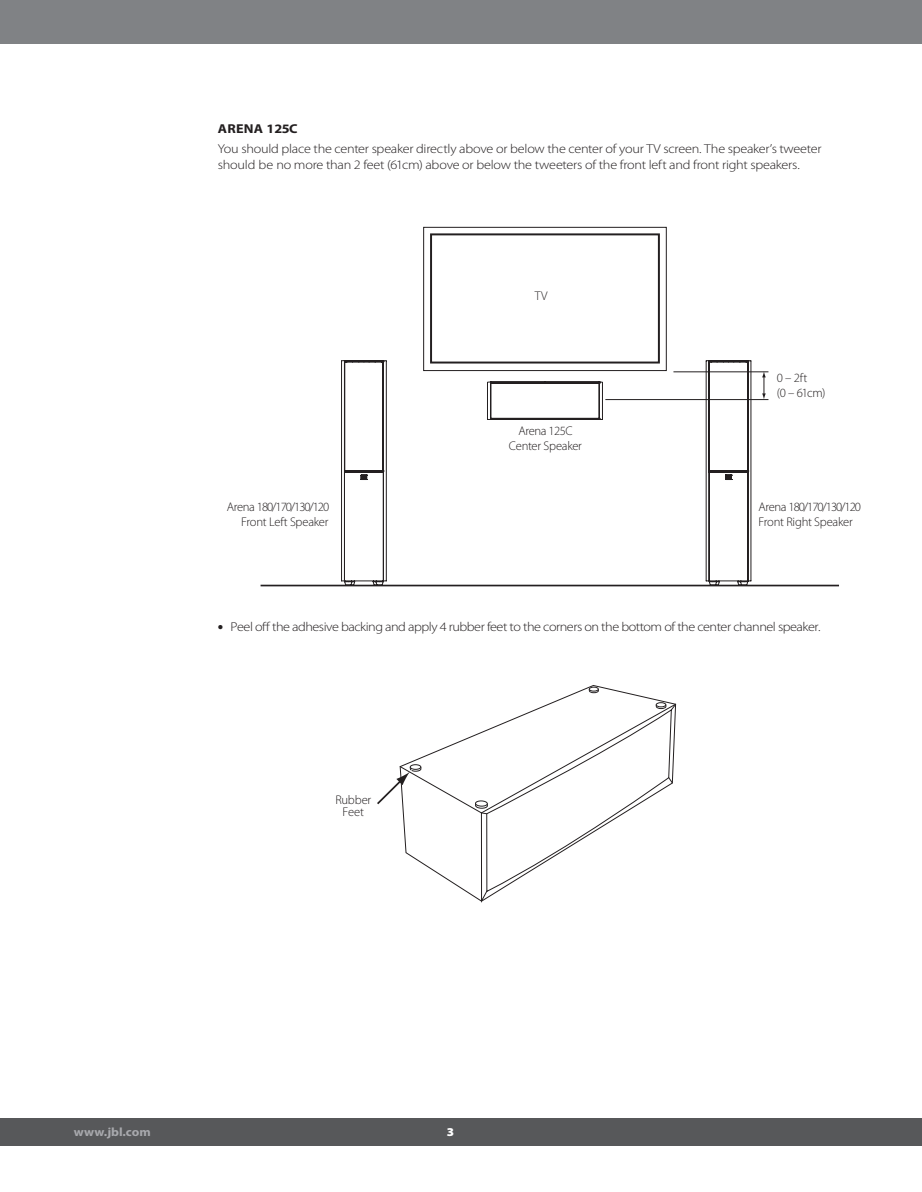
<style>
.page{position:relative;width:922px;height:1192px;background:#fff}
.page>*{position:absolute;margin:0;border:0;box-sizing:border-box;transform-origin:0 0}
.t1{font:300 12.9px/15.5px "Myriad Pro";letter-spacing:-.02em;color:#231f20;scale:1.1 1}
.t2{font:700 12.9px "Myriad Pro";letter-spacing:.015em;color:#231f20;scale:1.1 1}
.t3{font:300 12.6px/14.7px "Myriad Pro";letter-spacing:-.025em;color:#231f20;text-align:center}
.t4{font:300 12.6px "Myriad Pro";letter-spacing:-.085em;color:#231f20}
.t5{font:700 12px "Myriad Pro";letter-spacing:-.005em;color:#a8a9ad;scale:1.1 1}
.t6{font:900 12px "Myriad Pro";color:#fff;scale:1.07 1}
.s1{font-weight:900;font-size:15px}
</style>
<div class="page">
<div style="left:0;top:1118px;width:920px;height:27px;background:#57585a"></div>
<div style="left:0;top:0;width:920px;height:44px;background:#808285"></div>
<svg style="left:920px;top:1118px;width:1px;height:27px"></svg>
<hr style="left:920px;top:0;width:1px;height:44px;background:#808285">
<div style="left:430px;top:233px;width:229px;height:130px;border:2px solid #231f20"></div>
<div style="left:423px;top:227px;width:243px;height:144px;border:1px solid #231f20"></div>
<hr style="left:260px;top:584px;width:578px;height:2px;background:#231f20">
<svg style="left:762px;top:372px;width:3px;height:27px"></svg>
<hr style="left:673px;top:371px;width:95px;height:1px;background:#231f20">
<hr style="left:605px;top:399px;width:163px;height:1px;background:#231f20">
<svg style="left:550px;top:685px;width:122px;height:18px"></svg>
<svg style="left:377px;top:703px;width:299px;height:200px"></svg>
<svg style="left:341px;top:360px;width:45px;height:225px"></svg>
<svg style="left:705px;top:360px;width:46px;height:225px"></svg>
<svg style="left:487px;top:382px;width:115px;height:37px"></svg>
<p class="t2" style="left:218px;top:121px;width:74px">ARENA 125C</p>
<p class="t1" style="left:218px;top:141px;width:550px">You should place the center speaker directly above or below the center of your TV screen. The speaker’s tweeter should be no more than 2 feet (61cm) above or below the tweeters of the front left and front right speakers.</p>
<p class="t3" style="left:535px;top:289px;width:14px">TV</p>
<p class="t3" style="left:509px;top:423px;width:74px">Arena 125C<br>Center Speaker</p>
<p class="t3" style="left:776px;top:370px;width:50px;text-align:left">0–2ft<br>(0 – 61cm)</p>
<p class="t4" style="left:227px;top:500px;width:104px">Arena 180/170/130/120</p>
<p class="t3" style="left:758px;top:500px;width:104px;text-align:left">Arena 180/170/130/120<br>Front Right Speaker</p>
<p class="t3" style="left:241px;top:514px;width:89px">Front Left Speaker</p>
<p class="t1" style="left:218px;top:619px;width:549px"><span class="s1">•</span> Peel off the adhesive backing and apply 4 rubber feet to the corners on the bottom of the center channel speaker.</p>
<p class="t3" style="left:335px;top:793px;width:37px;line-height:12.6px">Rubber<br>Feet</p>
<p class="t5" style="left:74px;top:1123px;width:71px">www.jbl.com</p>
<p class="t6" style="left:446px;top:1123px;width:8px">3</p>
</div>
